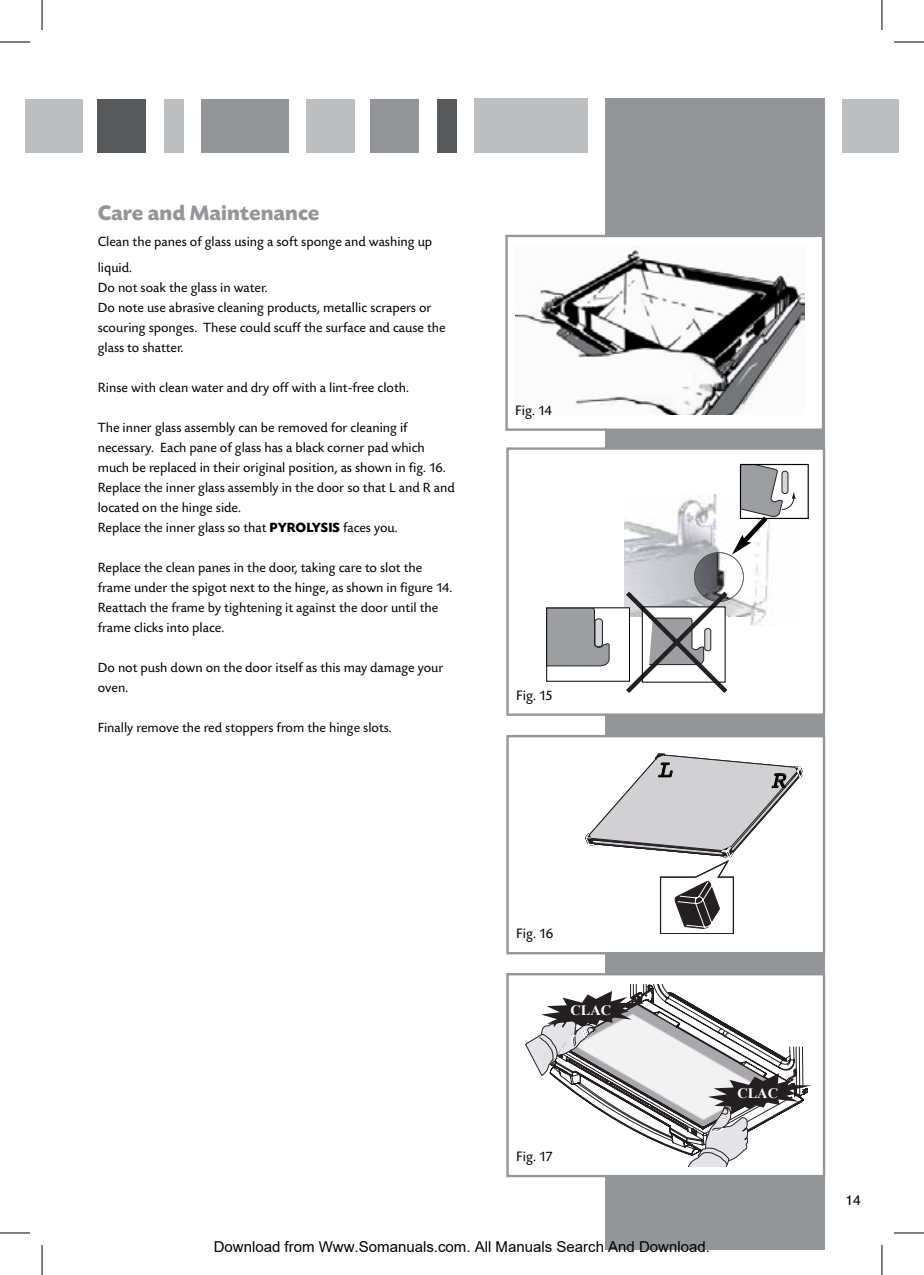
<style>
.page{position:relative;width:924px;height:1275px;background:#fff}
.page>*{position:absolute;margin:0;border:0;box-sizing:border-box;transform-origin:0 0}
.t1{font:italic 24px "Courier";color:#000}
.t2{font:700 22px "Today SB";color:#939598}
.t3{font:15px "Arial";color:#000}
.t4{font:14.4px "Today SB";color:#000}
.t5{font:700 14.4px "Times New Roman";color:#fff}
.t6{font:14px/20px "Today SB";color:#000}
.t7{font:14px "Helvetica";color:#000}
.s1{font-weight:700}
</style>
<div class="page">
<div style="left:842px;top:99px;width:56px;height:53px;background:#bcbec0"></div>
<div style="left:605px;top:99px;width:219px;height:1151px;background:#939598"></div>
<div style="left:436px;top:99px;width:20px;height:53px;background:#58595b"></div>
<div style="left:370px;top:99px;width:48px;height:53px;background:#939598"></div>
<div style="left:306px;top:99px;width:48px;height:53px;background:#bcbec0"></div>
<div style="left:201px;top:99px;width:88px;height:53px;background:#939598"></div>
<div style="left:164px;top:99px;width:19px;height:53px;background:#bcbec0"></div>
<div style="left:98px;top:99px;width:48px;height:53px;background:#58595b"></div>
<div style="left:25px;top:99px;width:57px;height:53px;background:#bcbec0"></div>
<div style="left:474px;top:99px;width:113px;height:54px;background:#bcbec0"></div>
<div style="left:506px;top:447px;width:318px;height:269px;background:#fff;border:2px solid #939598"></div>
<div style="left:505px;top:235px;width:318px;height:196px;background:#fff;border:2px solid #939598"></div>
<div style="left:506px;top:973px;width:318px;height:204px;background:#fff;border:2px solid #939598"></div>
<img style="left:515px;top:250px;width:289px;height:164px">
<img style="left:624px;top:494px;width:145px;height:123px">
<img style="left:750px;top:616px;width:19px;height:10px">
<img style="left:694px;top:552px;width:49px;height:49px">
<div style="left:739px;top:464px;width:69px;height:55px;border:1px solid #000"></div>
<svg style="left:731px;top:465px;width:64px;height:89px"></svg>
<svg style="left:548px;top:609px;width:61px;height:57px;background:#a1a2a5"></svg>
<div style="left:594px;top:619px;width:8px;height:28px;background:#d6d6d9;border-radius:3px"></div>
<div style="left:594px;top:618px;width:8px;height:29px;border:1px solid #241f21;border-radius:3px"></div>
<div style="left:546px;top:607px;width:83px;height:74px;border:1px solid #000"></div>
<svg style="left:621px;top:587px;width:110px;height:106px"></svg>
<div style="left:641px;top:606px;width:84px;height:76px;border:1px solid #000"></div>
<svg style="left:525px;top:984px;width:286px;height:182px"></svg>
<div style="left:506px;top:735px;width:318px;height:219px;background:#fff;border:2px solid #939598"></div>
<svg style="left:585px;top:754px;width:217px;height:180px"></svg>
<hr style="left:0;top:42px;width:30px;height:1px;background:#000">
<hr style="left:893px;top:42px;width:30px;height:1px;background:#000">
<hr style="left:0;top:1232px;width:30px;height:1px;background:#000">
<hr style="left:893px;top:1232px;width:30px;height:1px;background:#000">
<hr style="left:42px;top:0;width:1px;height:30px;background:#000">
<hr style="left:42px;top:1245px;width:1px;height:30px;background:#000">
<hr style="left:881px;top:0;width:1px;height:30px;background:#000">
<hr style="left:881px;top:1245px;width:1px;height:30px;background:#000">
<h2 class="t2" style="left:98px;top:201px;width:223px">Care and Maintenance</h2>
<p class="t6" style="left:98px;top:229px;width:336px;line-height:26px">Clean the panes of glass using a soft sponge and washing up liquid.</p>
<p class="t6" style="left:98px;top:278px;width:349px">Do not soak the glass in water.<br>Do note use abrasive cleaning products, metallic scrapers or scouring sponges. These could scuff the surface and cause the glass to shatter.</p>
<p class="t6" style="left:98px;top:378px;width:312px">Rinse with clean water and dry off with a lint-free cloth.</p>
<p class="t6" style="left:98px;top:418px;width:358px">The inner glass assembly can be removed for cleaning if necessary. Each pane of glass has a black corner pad which much be replaced in their original position, as shown in fig. 16.<br>Replace the inner glass assembly in the door so that L and R and located on the hinge side.<br>Replace the inner glass so that <span class="s1">PYROLYSIS</span> faces you.</p>
<p class="t6" style="left:98px;top:558px;width:356px">Replace the clean panes in the door, taking care to slot the frame under the spigot next to the hinge, as shown in figure 14.<br>Reattach the frame by tightening it against the door until the frame clicks into place.</p>
<p class="t6" style="left:98px;top:658px;width:347px">Do not push down on the door itself as this may damage your oven.</p>
<p class="t6" style="left:98px;top:718px;width:295px">Finally remove the red stoppers from the hinge slots.</p>
<p class="t4" style="left:515px;top:402px;width:38px">Fig. 14</p>
<p class="t4" style="left:516px;top:687px;width:38px">Fig. 15</p>
<h1 class="t1" style="left:657px;top:750px;width:24px">L</h1>
<h1 class="t1" style="left:770px;top:761px;width:24px">R</h1>
<p class="t4" style="left:516px;top:926px;width:39px">Fig. 16</p>
<p class="t5" style="left:570px;top:1000px;width:42px">CLAC</p>
<p class="t4" style="left:516px;top:1148px;width:38px">Fig. 17</p>
<p class="t5" style="left:737px;top:1083px;width:42px">CLAC</p>
<p class="t3" style="left:214px;top:1238px;width:497px">Download from Www.Somanuals.com. All Manuals Search And Download.</p>
<p class="t7" style="left:844px;top:1187px;width:17px">14</p>
</div>
